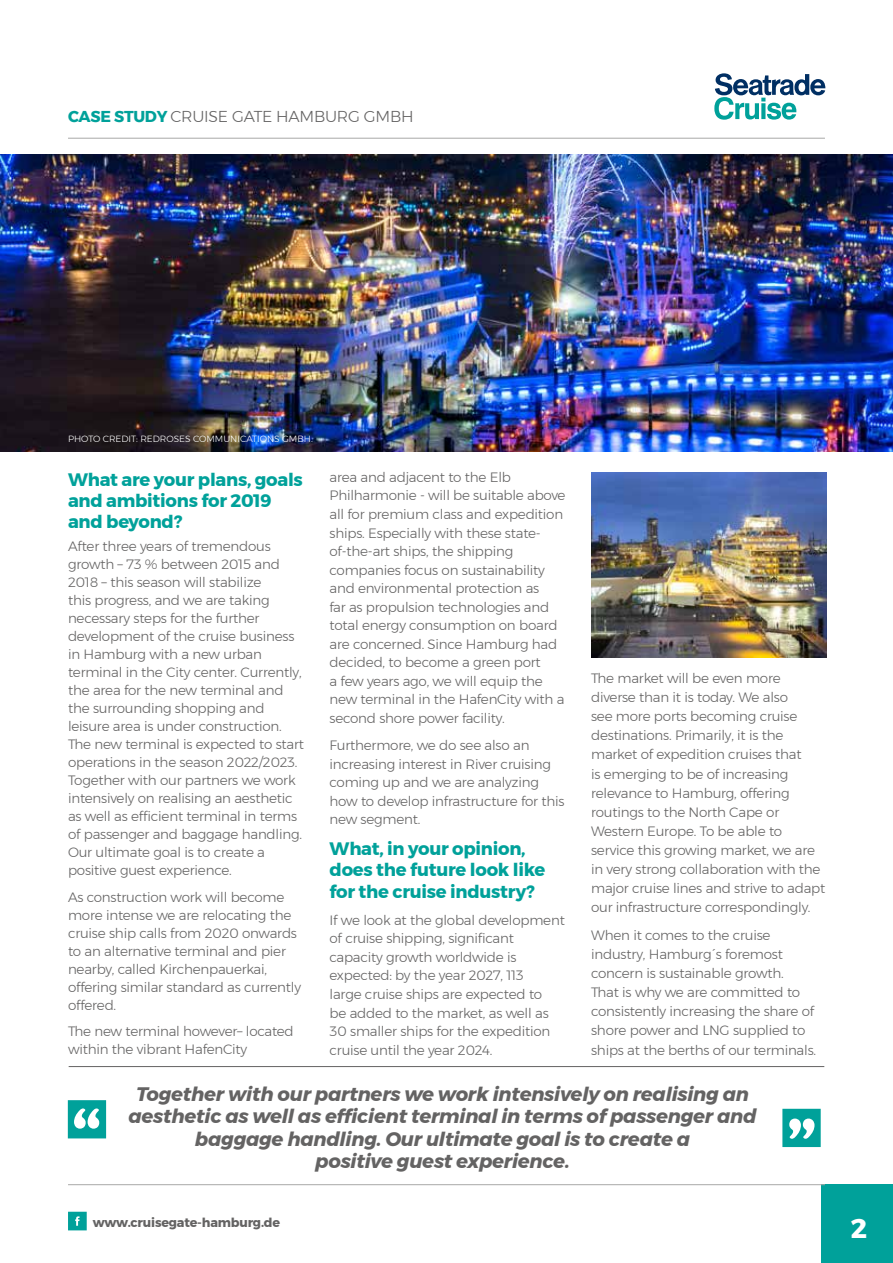
<style>
.page{position:relative;width:893px;height:1263px;background:#fff}
.page>*{position:absolute;margin:0;border:0;box-sizing:border-box;transform-origin:0 0}
.t1{font:700 27px "Montserrat";color:#fff}
.t2{font:italic 700 19.5px/22.5px "Montserrat";letter-spacing:-.015em;color:#646363;text-align:center}
.t3{font:700 18px/21px "Montserrat";letter-spacing:-.015em;color:#00a19a}
.t4{font:300 15.75px "Montserrat";letter-spacing:-.015em;color:#646363}
.t5{font:300 13.5px/18px "Montserrat";letter-spacing:-.015em;color:#646363}
.t6{font:700 12.75px "Montserrat";letter-spacing:-.015em;color:#646363}
.t7{font:300 9px "Montserrat";color:#fff}
.s1{font-weight:700;color:#00a19a}
</style>
<div class="page">
<div style="left:821px;top:1184px;width:72px;height:79px;background:#00a19a"></div>
<hr style="left:68px;top:138px;width:757px;height:1px;background:#a8a8a7">
<svg style="left:68px;top:1212px;width:19px;height:18px"></svg>
<hr style="left:68px;top:1184px;width:757px;height:1px;background:#a8a8a7">
<svg style="left:714px;top:73px;width:111px;height:47px"></svg>
<img style="left:0;top:154px;width:893px;height:298px">
<hr style="left:69px;top:1066px;width:755px;height:1px;background:#646363">
<svg style="left:68px;top:1100px;width:38px;height:38px"></svg>
<svg style="left:782px;top:1109px;width:39px;height:38px"></svg>
<img style="left:591px;top:472px;width:235px;height:185px">
<p class="t4" style="left:68px;top:104px;width:347px"><span class="s1">CASE STUDY</span> CRUISE GATE HAMBURG GMBH</p>
<p class="t7" style="left:68px;top:432px;width:246px">PHOTO CREDIT: REDROSES COMMUNICATIONS GMBH.</p>
<p class="t5" style="left:330px;top:468px;width:238px;line-height:18.6px">area and adjacent to the Elb Philharmonie - will be suitable above all for premium class and expedition ships. Especially with these state&shy;of-the-art ships, the shipping companies focus on sustainability and environmental protection as<br>far as propulsion technologies and total energy consumption on board are concerned. Since Hamburg had decided, to become a green port<br>a few years ago, we will equip the new terminal in the HafenCity with a second shore power facility.</p>
<p class="t5" style="left:330px;top:736px;width:236px;line-height:18.6px">Furthermore, we do see also an increasing interest in River cruising coming up and we are analyzing how to develop infrastructure for this new segment.</p>
<h3 class="t3" style="left:330px;top:837px;width:217px;line-height:21.6px">What, in your opinion, does the future look like for the cruise industry?</h3>
<p class="t5" style="left:330px;top:910px;width:237px;line-height:18.6px">If we look at the global development of cruise shipping, significant capacity growth worldwide is expected: by the year 2027, 113<br>large cruise ships are expected to<br>be added to the market, as well as<br>30 smaller ships for the expedition cruise until the year 2024.</p>
<h3 class="t3" style="left:68px;top:470px;width:236px">What are your plans, goals and ambitions for 2019 and beyond?</h3>
<p class="t5" style="left:68px;top:537px;width:237px">After three years of tremendous growth – 73 % between 2015 and 2018 – this season will stabilize<br>this progress, and we are taking necessary steps for the further development of the cruise business in Hamburg with a new urban terminal in the City center. Currently, the area for the new terminal and the surrounding shopping and leisure area is under construction.<br>The new terminal is expected to start operations in the season 2022/2023.<br>Together with our partners we work intensively on realising an aesthetic as well as efficient terminal in terms of passenger and baggage handling.<br>Our ultimate goal is to create a positive guest experience.</p>
<p class="t5" style="left:68px;top:888px;width:234px">As construction work will become more intense we are relocating the cruise ship calls from 2020 onwards to an alternative terminal and pier nearby, called Kirchenpauerkai, offering similar standard as currently offered.</p>
<p class="t5" style="left:68px;top:1022px;width:227px">The new terminal however– located within the vibrant HafenCity</p>
<p class="t5" style="left:591px;top:668px;width:236px;line-height:19px">The market will be even more diverse than it is today. We also<br>see more ports becoming cruise destinations. Primarily, it is the market of expedition cruises that<br>is emerging to be of increasing relevance to Hamburg, offering routings to the North Cape or<br>Western Europe. To be able to service this growing market, we are in very strong collaboration with the major cruise lines and strive to adapt our infrastructure correspondingly.</p>
<p class="t5" style="left:591px;top:925px;width:227px;line-height:19px">When it comes to the cruise industry, Hamburg´s foremost concern is sustainable growth.<br>That is why we are committed to consistently increasing the share of shore power and LNG supplied to ships at the berths of our terminals.</p>
<h2 class="t2" style="left:128px;top:1083px;width:630px">Together with our partners we work intensively on realising an aesthetic as well as efficient terminal in terms of passenger and baggage handling. Our ultimate goal is to create a<br>positive guest experience.</h2>
<p class="t6" style="left:93px;top:1212px;width:189px">www.cruisegate-hamburg.de</p>
<h1 class="t1" style="left:851px;top:1206px;width:18px">2</h1>
</div>
